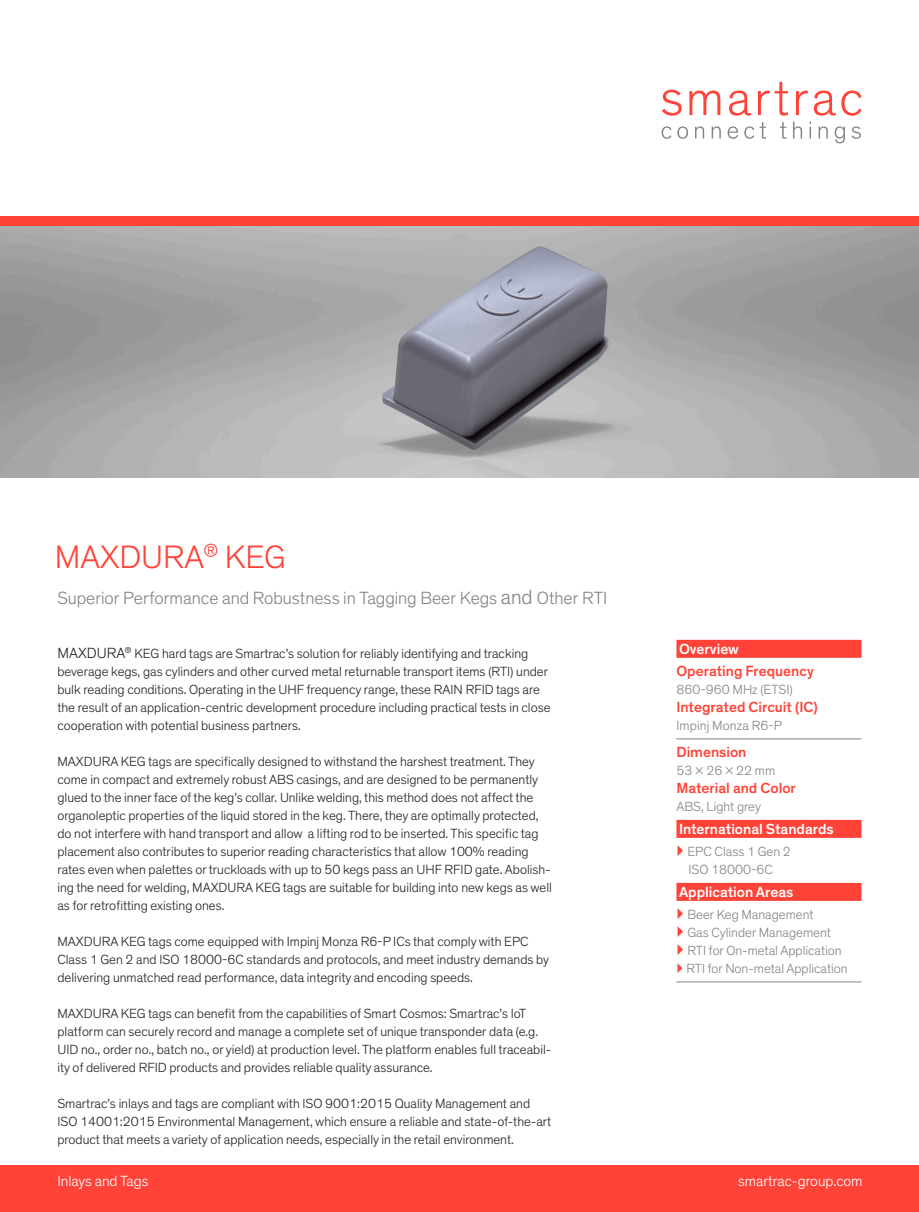
<style>
.page{position:relative;width:919px;height:1212px;background:#fff}
.page>*{position:absolute;margin:0;border:0;box-sizing:border-box;transform-origin:0 0}
._01_headline_orange{font:300 33px "Theinhardt";color:#ff4338}
._01_headline_orange-2{font:300 18px "Theinhardt";color:#808285}
._05_overview_headlin{font:500 15px "Theinhardt";color:#ff4338}
._04_overview_headlin{font:500 15px "Theinhardt";color:#fff}
._08_overview_headlin{font:500 15px "Theinhardt";color:#ff4338}
._14_smartrac_group_c{font:300 15px "Theinhardt";color:#fff}
._12_overview_headlin{font:500 15px "Theinhardt";color:#fff}
._13_name_of_product{font:300 15px "Theinhardt";color:#fff}
._03_running_text_bla{font:300 13.5px/18px "Theinhardt";color:#231f20}
._09_overview_runnnin{font:300 13.5px "Theinhardt";color:#808285}
._06_overview_runnnin{font:300 13.5px/18px "Theinhardt";color:#808285}
._07_overview_runnnin{font:300 13.5px "Theinhardt";letter-spacing:.01em;color:#808285}
.s1{font-size:21px}
.s2{font-size:15px}
</style>
<div class="page">
<img style="left:0;top:226px;width:918px;height:252px">
<div style="left:0;top:217px;width:918px;height:9px;background:#ff4338"></div>
<svg style="left:662px;top:90px;width:19px;height:26px"></svg>
<svg style="left:689px;top:91px;width:31px;height:24px"></svg>
<svg style="left:729px;top:91px;width:21px;height:25px"></svg>
<svg style="left:757px;top:81px;width:31px;height:35px"></svg>
<svg style="left:796px;top:90px;width:11px;height:25px"></svg>
<svg style="left:813px;top:91px;width:22px;height:25px"></svg>
<svg style="left:841px;top:91px;width:20px;height:25px"></svg>
<svg style="left:661px;top:126px;width:10px;height:13px"></svg>
<svg style="left:677px;top:126px;width:11px;height:13px"></svg>
<svg style="left:695px;top:126px;width:9px;height:12px"></svg>
<svg style="left:711px;top:126px;width:9px;height:12px"></svg>
<svg style="left:727px;top:126px;width:11px;height:13px"></svg>
<svg style="left:744px;top:122px;width:22px;height:17px"></svg>
<svg style="left:779px;top:122px;width:7px;height:17px"></svg>
<svg style="left:793px;top:122px;width:9px;height:16px"></svg>
<svg style="left:809px;top:122px;width:2px;height:16px"></svg>
<svg style="left:818px;top:126px;width:9px;height:12px"></svg>
<svg style="left:834px;top:126px;width:10px;height:17px"></svg>
<svg style="left:851px;top:126px;width:9px;height:13px"></svg>
<div style="left:0;top:1165px;width:918px;height:47px;background:#ff4338"></div>
<div style="left:676px;top:640px;width:185px;height:18px;background:#ff4338"></div>
<hr style="left:676px;top:738px;width:185px;height:1px;background:#808285">
<div style="left:676px;top:820px;width:185px;height:18px;background:#ff4338"></div>
<div style="left:676px;top:883px;width:185px;height:18px;background:#ff4338"></div>
<hr style="left:676px;top:981px;width:185px;height:1px;background:#808285">
<p class="_01_headline_orange" style="left:55px;top:537px;width:232px">MAXDURA<sup>®</sup> KEG</p>
<p class="_01_headline_orange-2" style="left:57px;top:587px;width:551px">Superior Performance and Robustness in Tagging Beer Kegs <span class="s1">and</span> Other RTI</p>
<p class="_03_running_text_bla" style="left:57px;top:644px;width:494px"><span class="s2">MAXDURA</span><sup>®</sup> KEG hard tags are Smartrac’s solution for reliably identifying and tracking beverage kegs, gas cylinders and other curved metal returnable transport items (RTI) under bulk reading conditions. Operating in the UHF frequency range, these RAIN RFID tags are the result of an application-centric development procedure including practical tests in close cooperation with potential business partners.</p>
<p class="_03_running_text_bla" style="left:57px;top:752px;width:496px">MAXDURA KEG tags are specifically designed to withstand the harshest treatment. They come in compact and extremely robust ABS casings, and are designed to be permanently glued to the inner face of the keg’s collar. Unlike welding, this method does not affect the organoleptic properties of the liquid stored in the keg. There, they are optimally protected, do not interfere with hand transport and allow a lifting rod to be inserted. This specific tag placement also contributes to superior reading characteristics that allow 100% reading rates even when palettes or truckloads with up to 50 kegs pass an UHF RFID gate. Abolish&shy;ing the need for welding, MAXDURA KEG tags are suitable for building into new kegs as well as for retrofitting existing ones.</p>
<p class="_03_running_text_bla" style="left:57px;top:932px;width:493px">MAXDURA KEG tags come equipped with Impinj Monza R6-P ICs that comply with EPC<br>Class 1 Gen 2 and ISO 18000-6C standards and protocols, and meet industry demands by delivering unmatched read performance, data integrity and encoding speeds.</p>
<p class="_03_running_text_bla" style="left:57px;top:1004px;width:495px">MAXDURA KEG tags can benefit from the capabilities of Smart Cosmos: Smartrac’s IoT platform can securely record and manage a complete set of unique transponder data (e.g.<br>UID no., order no., batch no., or yield) at production level. The platform enables full traceabil&shy;ity of delivered RFID products and provides reliable quality assurance.</p>
<p class="_03_running_text_bla" style="left:57px;top:1094px;width:495px">Smartrac’s inlays and tags are compliant with ISO 9001:2015 Quality Management and<br>ISO 14001:2015 Environmental Management, which ensure a reliable and state-of-the-art product that meets a variety of application needs, especially in the retail environment.</p>
<p class="_13_name_of_product" style="left:57px;top:1172px;width:92px">Inlays and Tags</p>
<p class="_04_overview_headlin" style="left:679px;top:640px;width:61px">Overview</p>
<p class="_05_overview_headlin" style="left:676px;top:662px;width:139px">Operating Frequency</p>
<p class="_06_overview_runnnin" style="left:676px;top:680px;width:118px">860-960 MHz (ETSI)</p>
<p class="_05_overview_headlin" style="left:676px;top:698px;width:143px">Integrated Circuit (IC)</p>
<p class="_07_overview_runnnin" style="left:676px;top:717px;width:107px">Impinj Monza R6-P</p>
<p class="_08_overview_headlin" style="left:676px;top:743px;width:71px">Dimension</p>
<p class="_09_overview_runnnin" style="left:676px;top:762px;width:100px">53 x 26 x 22 mm</p>
<p class="_08_overview_headlin" style="left:676px;top:779px;width:121px">Material and Color</p>
<p class="_09_overview_runnnin" style="left:676px;top:798px;width:86px">ABS, Light grey</p>
<p class="_04_overview_headlin" style="left:679px;top:820px;width:156px">International Standards</p>
<p class="_06_overview_runnnin" style="left:687px;top:842px;width:105px">EPC Class 1 Gen 2<br>ISO 18000-6C</p>
<p class="_12_overview_headlin" style="left:679px;top:883px;width:116px">Application Areas</p>
<p class="_09_overview_runnnin" style="left:687px;top:906px;width:128px">Beer Keg Management</p>
<p class="_09_overview_runnnin" style="left:687px;top:924px;width:145px">Gas Cylinder Management</p>
<p class="_09_overview_runnnin" style="left:687px;top:942px;width:156px">RTI for On-metal Application</p>
<p class="_09_overview_runnnin" style="left:686px;top:960px;width:163px">RTI for Non-metal Application</p>
<p class="_14_smartrac_group_c" style="left:738px;top:1172px;width:126px">smartrac-group.com</p>
</div>
